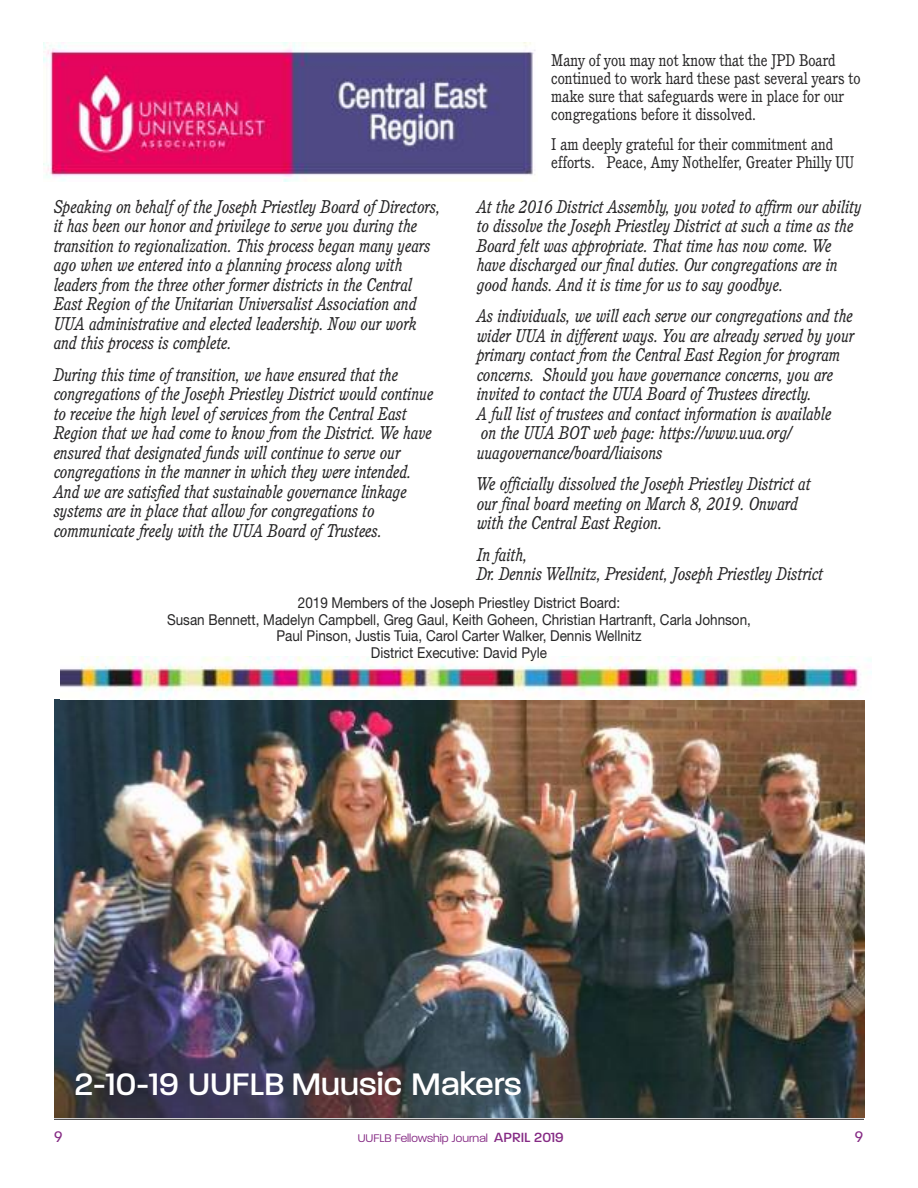
<style>
.page{position:relative;width:918px;height:1188px;background:#fff}
.page>*{position:absolute;margin:0;border:0;box-sizing:border-box;transform-origin:0 0}
.t1{font:500 42px "Paralucent";color:#fff}
.t2{font:italic 18px/19.5px "Cushing";color:#272627;scale:.9 1}
.t3{font:16.5px/18px "Cushing";color:#272627;scale:.9 1}
.t4{font:15px/16.5px "Helvetica Neue";color:#272627;text-align:center;scale:.9 1}
.t5{font:300 15px "Paralucent";color:#852a84}
.t6{font:500 15px "Avenir";color:#852a84}
.s1{font-weight:500;font-size:18px}
</style>
<div class="page">
<hr style="left:54px;top:1119px;width:810px;height:1px;background:#272627">
<img style="left:43px;top:43px;width:492px;height:138px">
<img style="left:54px;top:699px;width:810px;height:419px">
<img style="left:60px;top:656px;width:812px;height:44px">
<p class="t2" style="left:54px;top:198px;width:431px">Speaking on behalf of the Joseph Priestley Board of Directors, it has been our honor and privilege to serve you during the transition to regionalization. This process began many years ago when we entered into a planning process along with leaders from the three other former districts in the Central East Region of the Unitarian Universalist Association and UUA administrative and elected leadership. Now our work and this process is complete.</p>
<p class="t2" style="left:54px;top:366px;width:423px">During this time of transition, we have ensured that the congregations of the Joseph Priestley District would continue to receive the high level of services from the Central East Region that we had come to know from the District. We have ensured that designated funds will continue to serve our congregations in the manner in which they were intended.<br>And we are satisfied that sustainable governance linkage systems are in place that allow for congregations to communicate freely with the UUA Board of Trustees.</p>
<p class="t3" style="left:551px;top:53px;width:345px">Many of you may not know that the JPD Board continued to work hard these past several years to make sure that safeguards were in place for our congregations before it dissolved.</p>
<p class="t3" style="left:551px;top:137px;width:338px">I am deeply grateful for their commitment and efforts. Peace, Amy Nothelfer, Greater Philly UU</p>
<p class="t2" style="left:477px;top:198px;width:429px">At the 2016 District Assembly, you voted to affirm our ability to dissolve the Joseph Priestley District at such a time as the Board felt was appropriate. That time has now come. We have discharged our final duties. Our congregations are in good hands. And it is time for us to say goodbye.</p>
<p class="t2" style="left:477px;top:307px;width:421px">As individuals, we will each serve our congregations and the wider UUA in different ways. You are already served by your primary contact from the Central East Region for program concerns. Should you have governance concerns, you are invited to contact the UUA Board of Trustees directly.<br>A full list of trustees and contact information is available<br>on the UUA BOT web page: https://www.uua.org/ uuagovernance/board/liaisons</p>
<p class="t2" style="left:477px;top:475px;width:372px">We officially dissolved the Joseph Priestley District at our final board meeting on March 8, 2019. Onward with the Central East Region.</p>
<p class="t2" style="left:477px;top:546px;width:386px">In faith,<br>Dr. Dennis Wellnitz, President, Joseph Priestley District</p>
<p class="t4" style="left:167px;top:596px;width:650px">2019 Members of the Joseph Priestley District Board:<br>Susan Bennett, Madelyn Campbell, Greg Gaul, Keith Goheen, Christian Hartranft, Carla Johnson, Paul Pinson, Justis Tuia, Carol Carter Walker, Dennis Wellnitz<br>District Executive: David Pyle</p>
<h1 class="t1" style="left:74px;top:1056px;width:449px">2-10-19 UUFLB Muusic Makers</h1>
<p class="t6" style="left:54px;top:1127px;width:10px">9</p>
<p class="t5" style="left:358px;top:1128px;width:207px">UUFLB Fellowship Journal <span class="s1">APRIL 2019</span></p>
<p class="t6" style="left:855px;top:1127px;width:10px">9</p>
</div>
